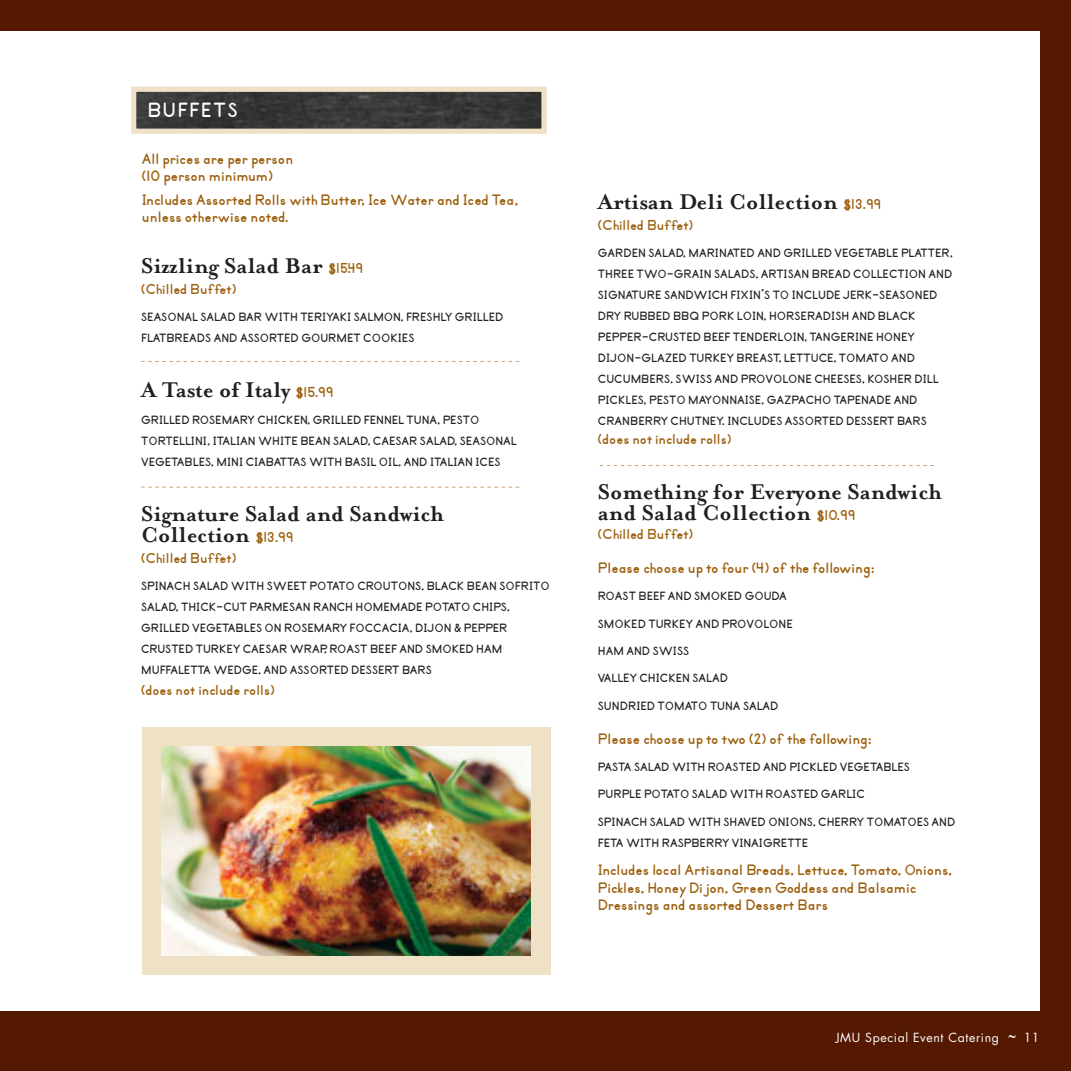
<style>
.page{position:relative;width:1071px;height:1071px;background:#541900}
.page>*{position:absolute;margin:0;border:0;box-sizing:border-box;transform-origin:0 0}
.t1{font:700 26.25px "Primer Print";letter-spacing:.06em;color:#fff}
.t2{font:700 24.5px/21px "Mrs Eaves";color:#231f20}
.t3{font:700 19.25px/17.5px "Primer Print";color:#9c5f0c}
.t4{font:700 18.38px "Primer Print";color:#9c5f0c}
.t5{font:700 15.4px/21px "Primer Print";color:#231f20}
.t6{font:12.25px "Futura";letter-spacing:.05em;color:#fff}
.s1{font-family:"Primer Print";font-size:18.38px;color:#9c5f0c}
.s2{font-family:"Mrs Eaves Roman";font-size:21px}
</style>
<div class="page">
<div style="left:0;top:32px;width:1040px;height:979px;background:#fff"></div>
<img style="left:137px;top:93px;width:404px;height:35px">
<div style="left:131px;top:87px;width:416px;height:47px;border:5px solid #eee1c5"></div>
<svg style="left:141px;top:361px;width:378px;height:1px"></svg>
<svg style="left:141px;top:487px;width:378px;height:1px"></svg>
<svg style="left:600px;top:465px;width:334px;height:1px"></svg>
<div style="left:142px;top:727px;width:409px;height:248px;background:#eee1c5"></div>
<img style="left:162px;top:746px;width:369px;height:210px">
<h1 class="t1" style="left:148px;top:99px;width:92px">BUFFETS</h1>
<p class="t3" style="left:142px;top:150px;width:153px">All prices are per person (10 person minimum)</p>
<p class="t3" style="left:142px;top:192px;width:378px">Includes Assorted Rolls with Butter, Ice Water and Iced Tea, unless otherwise noted.</p>
<h2 class="t2" style="left:141px;top:254px;width:224px">Sizzling Salad Bar <span class="s1">$15.49</span></h2>
<p class="t4" style="left:141px;top:281px;width:97px">(Chilled Buffet)</p>
<p class="t5" style="left:141px;top:307px;width:364px">SEASONAL SALAD BAR WITH TERIYAKI SALMON, FRESHLY GRILLED<br>FLATBREADS AND ASSORTED GOURMET COOKIES</p>
<h2 class="t2" style="left:141px;top:378px;width:194px">A Taste of Italy <span class="s1">$15.99</span></h2>
<p class="t5" style="left:141px;top:410px;width:377px">GRILLED ROSEMARY CHICKEN, GRILLED FENNEL TUNA, PESTO<br>TORTELLINI, ITALIAN WHITE BEAN SALAD, CAESAR SALAD, SEASONAL<br>VEGETABLES, MINI CIABATTAS WITH BASIL OIL, AND ITALIAN ICES</p>
<h2 class="t2" style="left:141px;top:502px;width:304px">Signature Salad and Sandwich<br>Collection <span class="s1">$13.99</span></h2>
<p class="t4" style="left:141px;top:550px;width:97px">(Chilled Buffet)</p>
<p class="t5" style="left:141px;top:576px;width:410px">SPINACH SALAD WITH SWEET POTATO CROUTONS, BLACK BEAN SOFRITO SALAD, THICK-CUT PARMESAN RANCH HOMEMADE POTATO CHIPS, GRILLED VEGETABLES ON ROSEMARY FOCCACIA, DIJON &amp; PEPPER CRUSTED TURKEY CAESAR WRAP, ROAST BEEF AND SMOKED HAM MUFFALETTA WEDGE, AND ASSORTED DESSERT BARS</p>
<p class="t4" style="left:141px;top:682px;width:135px">(does not include rolls)</p>
<h2 class="t2" style="left:598px;top:190px;width:285px">Artisan Deli Collection <span class="s1">$13.99</span></h2>
<p class="t4" style="left:598px;top:217px;width:97px">(Chilled Buffet)</p>
<p class="t5" style="left:598px;top:243px;width:357px">GARDEN SALAD, MARINATED AND GRILLED VEGETABLE PLATTER, THREE TWO-GRAIN SALADS, ARTISAN BREAD COLLECTION AND SIGNATURE SANDWICH FIXIN’S TO INCLUDE JERK-SEASONED DRY RUBBED BBQ PORK LOIN, HORSERADISH AND BLACK PEPPER-CRUSTED BEEF TENDERLOIN, TANGERINE HONEY DIJON-GLAZED TURKEY BREAST, LETTUCE, TOMATO AND CUCUMBERS, SWISS AND PROVOLONE CHEESES, KOSHER DILL PICKLES, PESTO MAYONNAISE, GAZPACHO TAPENADE AND CRANBERRY CHUTNEY. INCLUDES ASSORTED DESSERT BARS</p>
<p class="t4" style="left:598px;top:431px;width:135px">(does not include rolls)</p>
<h2 class="t2" style="left:598px;top:480px;width:346px">Something for Everyone Sandwich and Salad Collection <span class="s1">$10.99</span></h2>
<p class="t4" style="left:598px;top:526px;width:97px">(Chilled Buffet)</p>
<p class="t3" style="left:598px;top:560px;width:279px">Please choose up to four (4) of the following:</p>
<p class="t5" style="left:598px;top:583px;width:196px;line-height:27.3px">ROAST BEEF AND SMOKED GOUDA<br>SMOKED TURKEY AND PROVOLONE<br>HAM AND SWISS<br>VALLEY CHICKEN SALAD<br>SUNDRIED TOMATO TUNA SALAD</p>
<p class="t3" style="left:598px;top:731px;width:276px">Please choose up to two (2) of the following:</p>
<p class="t5" style="left:598px;top:754px;width:359px;line-height:27.3px">PASTA SALAD WITH ROASTED AND PICKLED VEGETABLES<br>PURPLE POTATO SALAD WITH ROASTED GARLIC<br>SPINACH SALAD WITH SHAVED ONIONS, CHERRY TOMATOES AND</p>
<p class="t5" style="left:598px;top:833px;width:212px">FETA WITH RASPBERRY VINAIGRETTE</p>
<p class="t3" style="left:598px;top:862px;width:356px">Includes local Artisanal Breads, Lettuce, Tomato, Onions,<br>Pickles, Honey Dijon, Green Goddess and Balsamic<br>Dressings and assorted Dessert Bars</p>
<p class="t6" style="left:836px;top:1032px;width:205px">JMU Special Event Catering <span class="s2">~</span> 11</p>
</div>
